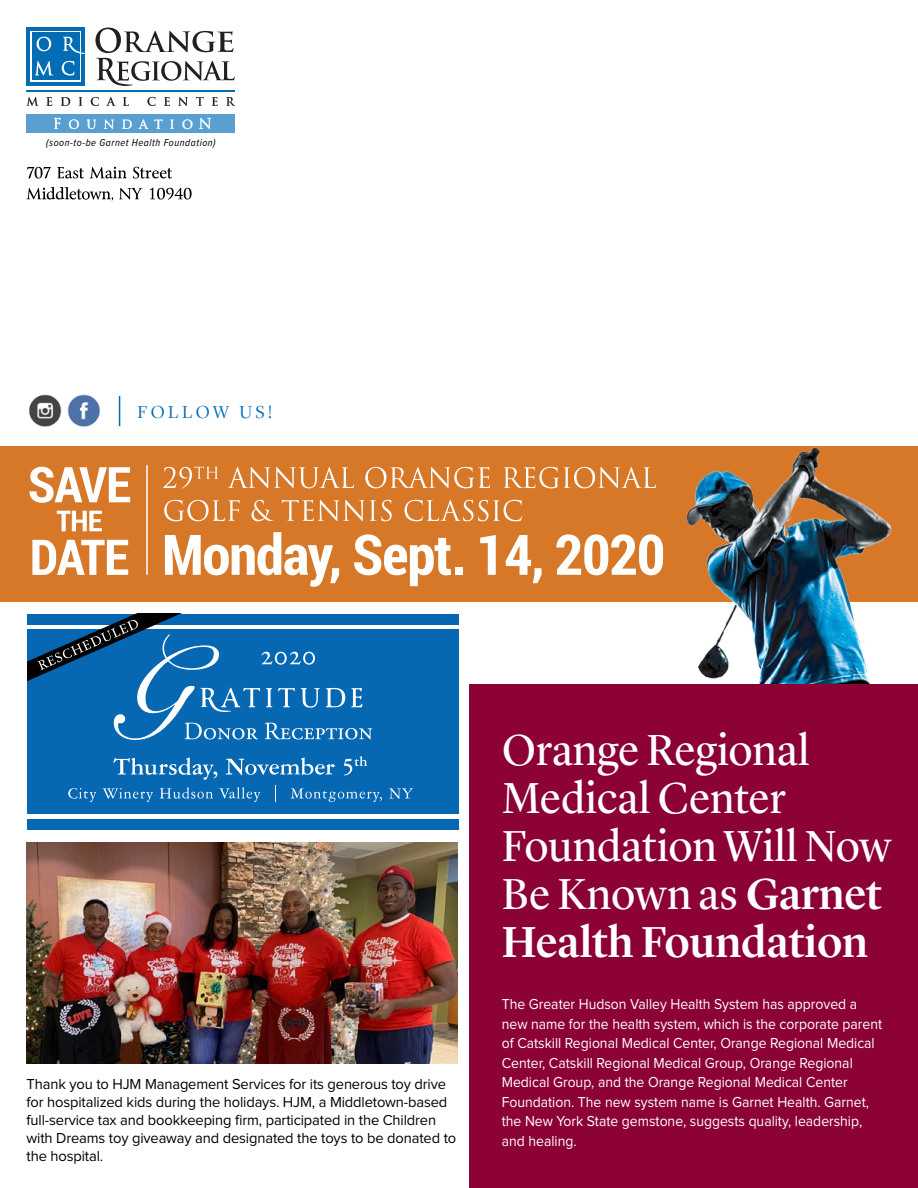
<style>
.page{position:relative;width:918px;height:1188px;background:#fff}
.page>*{position:absolute;margin:0;border:0;box-sizing:border-box;transform-origin:0 0}
.t1{font:45px/48px "Lyon Display";color:#fff}
.t2{font:300 18px "Lyon Display";letter-spacing:.19em;color:#006bb6}
.t3{font:15px/19.5px "Proxima Nova";color:#fff;scale:.93 1}
.t4{font:15px/18px "Proxima Nova";letter-spacing:-.01em;color:#000}
.t5{font:italic 10.5px "Proxima Nova Cond";letter-spacing:.05em;color:#000}
.s1{font-weight:500}
</style>
<div class="page">
<div style="left:0;top:444px;width:918px;height:156px;background:#d77728"></div>
<svg style="left:163px;top:467px;width:55px;height:22px"></svg>
<svg style="left:228px;top:467px;width:126px;height:21px"></svg>
<svg style="left:365px;top:467px;width:125px;height:21px"></svg>
<svg style="left:503px;top:467px;width:153px;height:21px"></svg>
<svg style="left:164px;top:500px;width:76px;height:21px"></svg>
<svg style="left:252px;top:500px;width:21px;height:21px"></svg>
<svg style="left:282px;top:500px;width:110px;height:21px"></svg>
<svg style="left:405px;top:500px;width:117px;height:21px"></svg>
<img style="left:678px;top:447px;width:224px;height:237px">
<svg style="left:29px;top:467px;width:101px;height:36px"></svg>
<svg style="left:57px;top:511px;width:45px;height:20px"></svg>
<svg style="left:32px;top:540px;width:96px;height:35px"></svg>
<svg style="left:165px;top:532px;width:174px;height:55px"></svg>
<svg style="left:354px;top:534px;width:97px;height:52px"></svg>
<div style="left:455px;top:568px;width:7px;height:7px;background:#fff"></div>
<svg style="left:480px;top:535px;width:16px;height:40px"></svg>
<svg style="left:506px;top:535px;width:36px;height:48px"></svg>
<svg style="left:556px;top:534px;width:107px;height:41px"></svg>
<hr style="left:146px;top:465px;width:2px;height:110px;background:#fff">
<div style="left:0;top:0;width:918px;height:446px;background:#fff"></div>
<img style="left:29px;top:394px;width:33px;height:33px">
<img style="left:67px;top:394px;width:33px;height:33px">
<hr style="left:119px;top:396px;width:1px;height:30px;background:#006bb6">
<svg style="left:27px;top:187px;width:165px;height:14px"></svg>
<svg style="left:27px;top:167px;width:145px;height:12px"></svg>
<div style="left:27px;top:115px;width:208px;height:18px;background:#599fcf"></div>
<svg style="left:27px;top:27px;width:58px;height:58px"></svg>
<div style="left:31px;top:31px;width:50px;height:50px;background:#026cb5"></div>
<svg style="left:95px;top:28px;width:140px;height:58px"></svg>
<svg style="left:35px;top:37px;width:50px;height:39px"></svg>
<hr style="left:27px;top:90px;width:208px;height:2px;background:#026cb5">
<svg style="left:27px;top:97px;width:12px;height:9px"></svg>
<svg style="left:46px;top:97px;width:6px;height:9px"></svg>
<svg style="left:61px;top:97px;width:9px;height:9px"></svg>
<svg style="left:79px;top:97px;width:4px;height:9px"></svg>
<svg style="left:91px;top:97px;width:8px;height:9px"></svg>
<svg style="left:106px;top:97px;width:10px;height:9px"></svg>
<svg style="left:123px;top:97px;width:6px;height:9px"></svg>
<svg style="left:147px;top:97px;width:9px;height:9px"></svg>
<svg style="left:164px;top:97px;width:6px;height:9px"></svg>
<svg style="left:178px;top:97px;width:10px;height:9px"></svg>
<svg style="left:196px;top:97px;width:8px;height:9px"></svg>
<svg style="left:212px;top:97px;width:6px;height:9px"></svg>
<svg style="left:226px;top:97px;width:9px;height:9px"></svg>
<svg style="left:54px;top:118px;width:7px;height:11px"></svg>
<svg style="left:69px;top:119px;width:10px;height:10px"></svg>
<svg style="left:87px;top:120px;width:9px;height:9px"></svg>
<svg style="left:104px;top:120px;width:10px;height:9px"></svg>
<svg style="left:122px;top:120px;width:10px;height:9px"></svg>
<svg style="left:139px;top:119px;width:9px;height:10px"></svg>
<svg style="left:154px;top:119px;width:8px;height:10px"></svg>
<svg style="left:170px;top:120px;width:4px;height:9px"></svg>
<svg style="left:182px;top:119px;width:11px;height:10px"></svg>
<svg style="left:199px;top:118px;width:12px;height:11px"></svg>
<div style="left:470px;top:684px;width:448px;height:504px;background:#8c0235"></div>
<img style="left:27px;top:843px;width:431px;height:221px">
<div style="left:27px;top:629px;width:432px;height:185px;background:#0668b3"></div>
<div style="left:27px;top:614px;width:432px;height:10px;background:#0668b3"></div>
<div style="left:27px;top:819px;width:432px;height:11px;background:#0668b3"></div>
<svg style="left:27px;top:614px;width:345px;height:126px"></svg>
<svg style="left:113px;top:757px;width:104px;height:23px"></svg>
<svg style="left:226px;top:757px;width:109px;height:18px"></svg>
<svg style="left:344px;top:756px;width:23px;height:19px"></svg>
<svg style="left:68px;top:788px;width:28px;height:14px"></svg>
<svg style="left:103px;top:788px;width:50px;height:14px"></svg>
<svg style="left:160px;top:787px;width:53px;height:12px"></svg>
<svg style="left:219px;top:787px;width:41px;height:15px"></svg>
<svg style="left:275px;top:786px;width:1px;height:16px"></svg>
<svg style="left:291px;top:788px;width:91px;height:14px"></svg>
<svg style="left:389px;top:788px;width:24px;height:11px"></svg>
<p class="t5" style="left:46px;top:135px;width:171px">(soon-to-be Garnet Health Foundation)</p>
<p class="t2" style="left:138px;top:399px;width:136px">FOLLOW US!</p>
<p class="t4" style="left:27px;top:1076px;width:431px">Thank you to HJM Management Services for its generous toy drive for hospitalized kids during the holidays. HJM, a Middletown-based full-service tax and bookkeeping firm, participated in the Children with Dreams toy giveaway and designated the toys to be donated to the hospital.</p>
<h1 class="t1" style="left:502px;top:723px;width:391px">Orange Regional<br>Medical Center<br>Foundation Will Now<br>Be Known as <span class="s1">Garnet<br>Health Foundation</span></h1>
<p class="t3" style="left:502px;top:995px;width:411px">The Greater Hudson Valley Health System has approved a new name for the health system, which is the corporate parent of Catskill Regional Medical Center, Orange Regional Medical Center, Catskill Regional Medical Group, Orange Regional Medical Group, and the Orange Regional Medical Center Foundation. The new system name is Garnet Health. Garnet, the New York State gemstone, suggests quality, leadership, and healing.</p>
</div>
